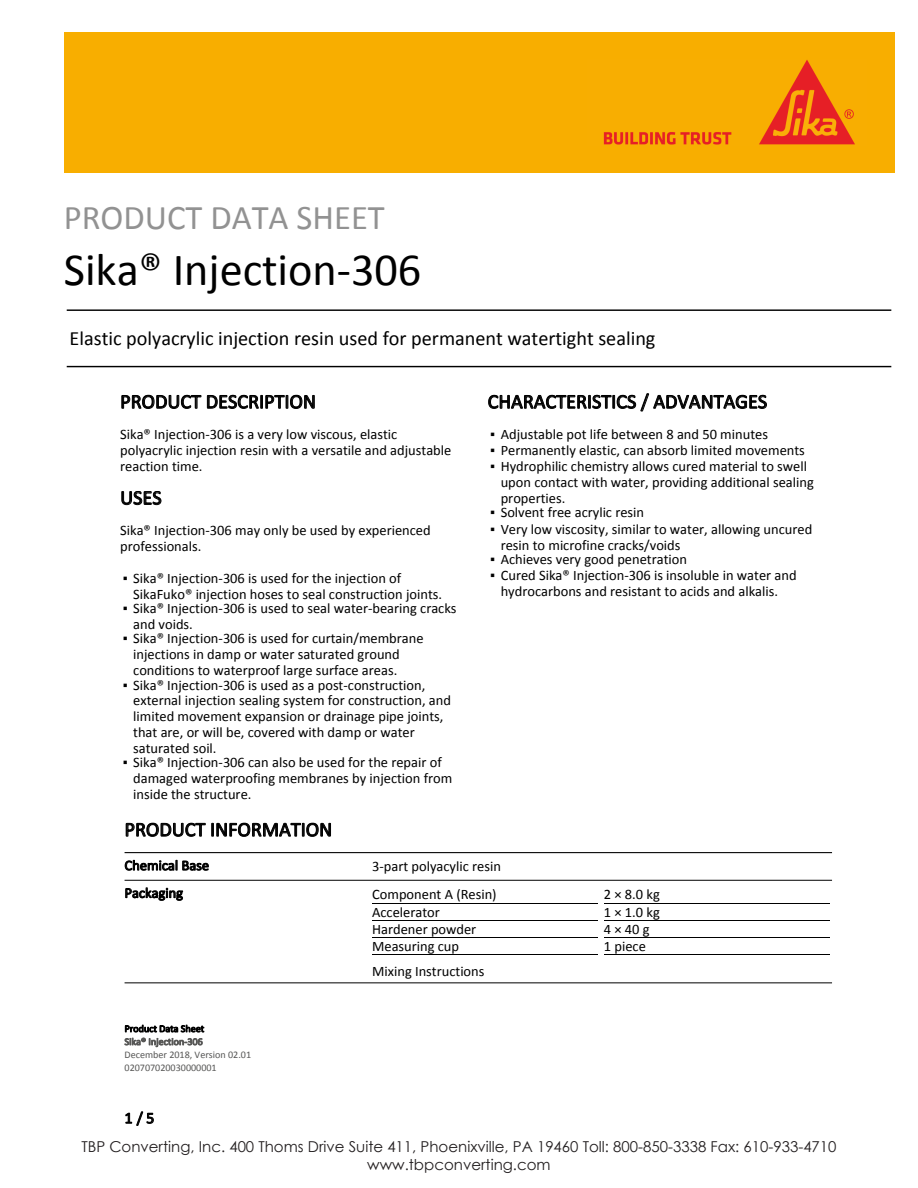
<style>
.page{position:relative;width:918px;height:1188px;background:#fff}
.page>*{position:absolute;margin:0;border:0;box-sizing:border-box;transform-origin:0 0}
.t1{font:46.2px "Calibri";color:#000}
.t2{font:34.65px "Calibri";color:#929292}
.t3{font:20.25px "Calibri";color:#000}
.t4{font:15.9px "Calibri";color:#000}
.t5{font:15px/18px "Century Gothic";color:#231f20;text-align:center}
.t6{font:14.4px/15.9px "Calibri";color:#000}
.t7{font:10.05px/13px "Calibri";color:#575756}
.s1{color:#000}
</style>
<div class="page">
<div style="left:64px;top:32px;width:830px;height:141px;background:#f8ae00"></div>
<img style="left:603px;top:60px;width:252px;height:85px">
<hr style="left:67px;top:309px;width:824px;height:2px;background:#000">
<hr style="left:67px;top:366px;width:824px;height:1px;background:#000">
<hr style="left:125px;top:852px;width:707px;height:1px;background:#000">
<hr style="left:125px;top:880px;width:707px;height:1px;background:#000">
<hr style="left:372px;top:903px;width:225px;height:1px;background:#000">
<hr style="left:604px;top:903px;width:225px;height:1px;background:#000">
<hr style="left:372px;top:920px;width:225px;height:1px;background:#000">
<hr style="left:604px;top:920px;width:225px;height:1px;background:#000">
<hr style="left:372px;top:937px;width:225px;height:1px;background:#000">
<hr style="left:604px;top:937px;width:225px;height:1px;background:#000">
<hr style="left:372px;top:955px;width:225px;height:1px;background:#000">
<hr style="left:604px;top:955px;width:225px;height:1px;background:#000">
<hr style="left:125px;top:983px;width:707px;height:1px;background:#000">
<p class="t2" style="left:64px;top:193px;width:323px">PRODUCT DATA SHEET</p>
<p class="t1" style="left:64px;top:238px;width:359px">Sika® Injection-306</p>
<p class="t3" style="left:70px;top:325px;width:587px">Elastic polyacrylic injection resin used for permanent watertight sealing</p>
<p class="t3" style="left:120px;top:387px;width:197px">PRODUCT DESCRIPTION</p>
<p class="t6" style="left:120px;top:426px;width:333px">Sika® Injection-306 is a very low viscous, elastic polyacrylic injection resin with a versatile and adjustable reaction time.</p>
<p class="t3" style="left:120px;top:484px;width:43px">USES</p>
<p class="t6" style="left:120px;top:522px;width:312px">Sika® Injection-306 may only be used by experienced professionals.</p>
<p class="t6" style="left:133px;top:570px;width:310px;text-indent:-11px">▪ Sika® Injection-306 is used for the injection of<br>SikaFuko® injection hoses to seal construction joints.</p>
<p class="t6" style="left:133px;top:600px;width:325px;text-indent:-11px">▪ Sika® Injection-306 is used to seal water-bearing cracks and voids.</p>
<p class="t6" style="left:133px;top:630px;width:292px;text-indent:-11px">▪ Sika® Injection-306 is used for curtain/membrane injections in damp or water saturated ground conditions to waterproof large surface areas.</p>
<p class="t6" style="left:133px;top:676px;width:319px;text-indent:-11px">▪ Sika® Injection-306 is used as a post-construction, external injection sealing system for construction, and limited movement expansion or drainage pipe joints, that are, or will be, covered with damp or water saturated soil.</p>
<p class="t6" style="left:133px;top:754px;width:321px;text-indent:-11px">▪ Sika® Injection-306 can also be used for the repair of damaged waterproofing membranes by injection from inside the structure.</p>
<p class="t3" style="left:488px;top:387px;width:281px">CHARACTERISTICS / ADVANTAGES</p>
<p class="t6" style="left:490px;top:426px;width:279px">▪ Adjustable pot life between 8 and 50 minutes</p>
<p class="t6" style="left:490px;top:442px;width:316px">▪ Permanently elastic, can absorb limited movements</p>
<p class="t6" style="left:501px;top:458px;width:315px;text-indent:-11px">▪ Hydrophilic chemistry allows cured material to swell upon contact with water, providing additional sealing properties.</p>
<p class="t6" style="left:490px;top:504px;width:155px">▪ Solvent free acrylic resin</p>
<p class="t6" style="left:501px;top:521px;width:313px;text-indent:-11px">▪ Very low viscosity, similar to water, allowing uncured resin to microfine cracks/voids</p>
<p class="t6" style="left:490px;top:551px;width:198px">▪ Achieves very good penetration</p>
<p class="t6" style="left:490px;top:567px;width:308px;text-align:center">▪ Cured Sika® Injection-306 is insoluble in water and hydrocarbons and resistant to acids and alkalis.</p>
<p class="t3" style="left:125px;top:815px;width:209px">PRODUCT INFORMATION</p>
<p class="t6" style="left:125px;top:857px;width:86px">Chemical Base</p>
<p class="t6" style="left:372px;top:858px;width:130px">3-part polyacylic resin</p>
<p class="t6" style="left:125px;top:884px;width:60px">Packaging</p>
<p class="t6" style="left:372px;top:886px;width:126px">Component A (Resin)</p>
<p class="t6" style="left:604px;top:886px;width:57px">2 × 8.0 kg</p>
<p class="t6" style="left:372px;top:904px;width:69px">Accelerator</p>
<p class="t6" style="left:604px;top:904px;width:57px">1 × 1.0 kg</p>
<p class="t6" style="left:372px;top:921px;width:106px">Hardener powder</p>
<p class="t6" style="left:604px;top:921px;width:47px">4 × 40 g</p>
<p class="t6" style="left:372px;top:938px;width:88px">Measuring cup</p>
<p class="t6" style="left:604px;top:938px;width:43px">1 piece</p>
<p class="t6" style="left:372px;top:963px;width:114px">Mixing Instructions</p>
<p class="t7" style="left:125px;top:1022px;width:128px"><span class="s1">Product Data Sheet<br></span>Sika® Injection-306<br>December 2018, Version 02.01<br>020707020030000001</p>
<p class="t4" style="left:125px;top:1107px;width:31px">1 / 5</p>
<p class="t5" style="left:81px;top:1137px;width:757px">TBP Converting, Inc. 400 Thoms Drive Suite 411, Phoenixville, PA 19460 Toll: 800-850-3338 Fax: 610-933-4710 www.tbpconverting.com</p>
</div>
